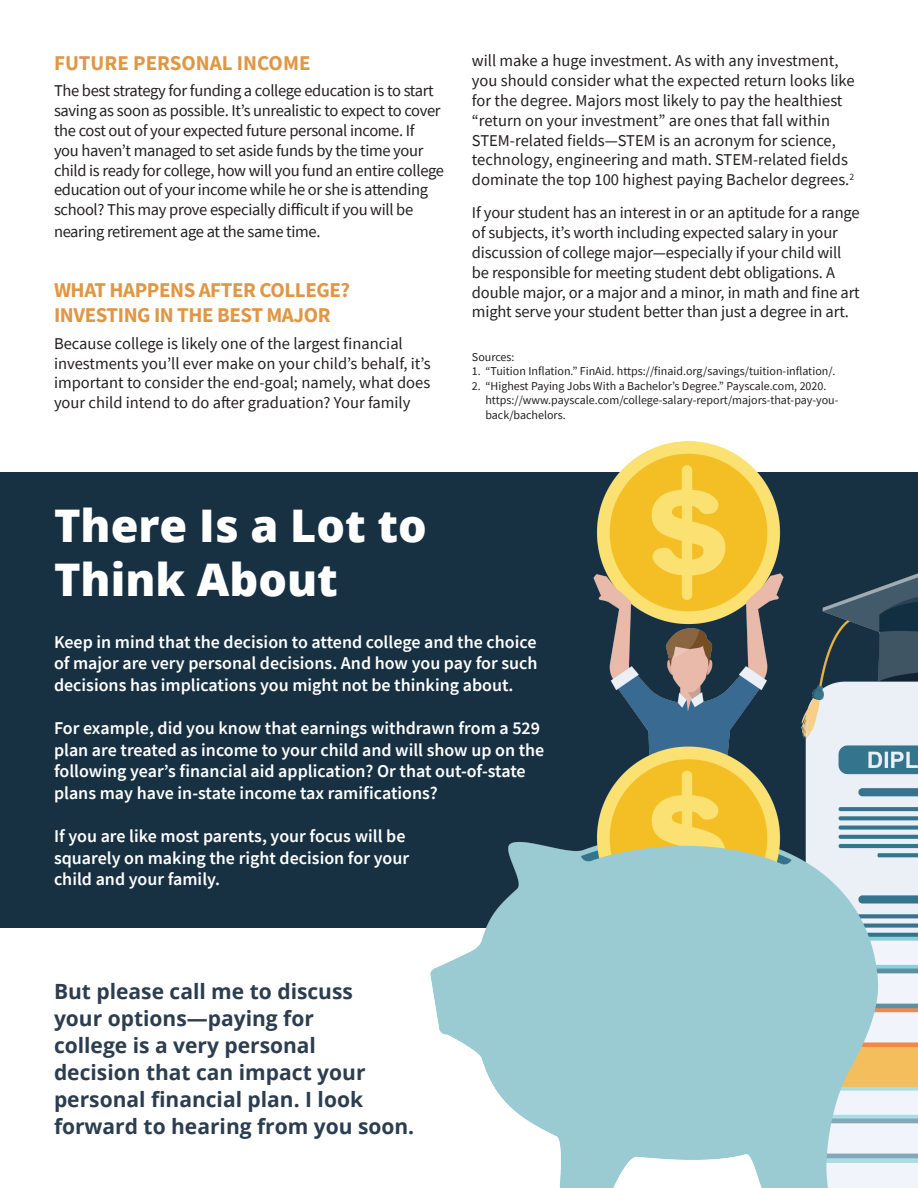
<style>
.page{position:relative;width:918px;height:1188px;background:#fff}
.page>*{position:absolute;margin:0;border:0;box-sizing:border-box;transform-origin:0 0}
.t1{font:800 45px/54px "Open Sans";color:#fff}
.t2{font:700 21px/27px "Open Sans";color:#2b3d4f}
.t3{font:700 21px/25.2px "Source Sans Pro";letter-spacing:-.02em;color:#df9745}
.t4{font:700 21px "Source Sans Pro";color:#df9745}
.t5{font:600 18px/21.6px "Source Sans Pro";color:#fff}
.t6{font:16.5px/19.8px "Source Sans Pro";letter-spacing:-.01em;color:#231f20}
.t7{font:12px/14.4px "Source Sans Pro";color:#231f20}
</style>
<div class="page">
<div style="left:0;top:472px;width:918px;height:456px;background:#173143"></div>
<img style="left:430px;top:441px;width:488px;height:747px">
<p class="t4" style="left:54px;top:49px;width:258px">FUTURE PERSONAL INCOME</p>
<p class="t6" style="left:54px;top:81px;width:391px">The best strategy for funding a college education is to start saving as soon as possible. It’s unrealistic to expect to cover the cost out of your expected future personal income. If<br>you haven’t managed to set aside funds by the time your child is ready for college, how will you fund an entire college education out of your income while he or she is attending school? This may prove especially difficult if you will be</p>
<p class="t6" style="left:54px;top:221px;width:268px">nearing retirement age at the same time.</p>
<p class="t3" style="left:54px;top:277px;width:298px">WHAT HAPPENS AFTER COLLEGE?<br>INVESTING IN THE BEST MAJOR</p>
<p class="t6" style="left:54px;top:333px;width:378px">Because college is likely one of the largest financial investments you’ll ever make on your child’s behalf, it’s important to consider the end-goal; namely, what does your child intend to do after graduation? Your family</p>
<p class="t6" style="left:472px;top:51px;width:384px">will make a huge investment. As with any investment, you should consider what the expected return looks like for the degree. Majors most likely to pay the healthiest “return on your investment” are ones that fall within STEM-related fields—STEM is an acronym for science, technology, engineering and math. STEM-related fields dominate the top 100 highest paying Bachelor degrees.<sup>2</sup></p>
<p class="t6" style="left:472px;top:203px;width:389px">If your student has an interest in or an aptitude for a range of subjects, it’s worth including expected salary in your discussion of college major—especially if your child will be responsible for meeting student debt obligations. A double major, or a major and a minor, in math and fine art might serve your student better than just a degree in art.</p>
<p class="t7" style="left:472px;top:350px;width:44px">Sources:</p>
<p class="t7" style="left:472px;top:364px;width:365px">1. “Tuition Inflation.” FinAid. https://finaid.org/savings/tuition-inflation/.</p>
<p class="t7" style="left:485px;top:378px;width:355px;text-indent:-14px">2. “Highest Paying Jobs With a Bachelor’s Degree.” Payscale.com, 2020. https://www.payscale.com/college-salary-report/majors-that-pay-you&shy;back/bachelors.</p>
<p class="t1" style="left:54px;top:497px;width:374px">There Is a Lot to<br>Think About</p>
<p class="t5" style="left:54px;top:631px;width:485px;text-align:justify">Keep in mind that the decision to attend college and the choice of major are very personal decisions. And how you pay for such decisions has implications you might not be thinking about.</p>
<p class="t5" style="left:54px;top:717px;width:492px">For example, did you know that earnings withdrawn from a 529 plan are treated as income to your child and will show up on the following year’s financial aid application? Or that out-of-state plans may have in-state income tax ramifications?</p>
<p class="t5" style="left:54px;top:825px;width:357px">If you are like most parents, your focus will be squarely on making the right decision for your child and your family.</p>
<p class="t2" style="left:54px;top:977px;width:362px">But please call me to discuss<br>your options—paying for<br>college is a very personal<br>decision that can impact your personal financial plan. I look forward to hearing from you soon.</p>
</div>
